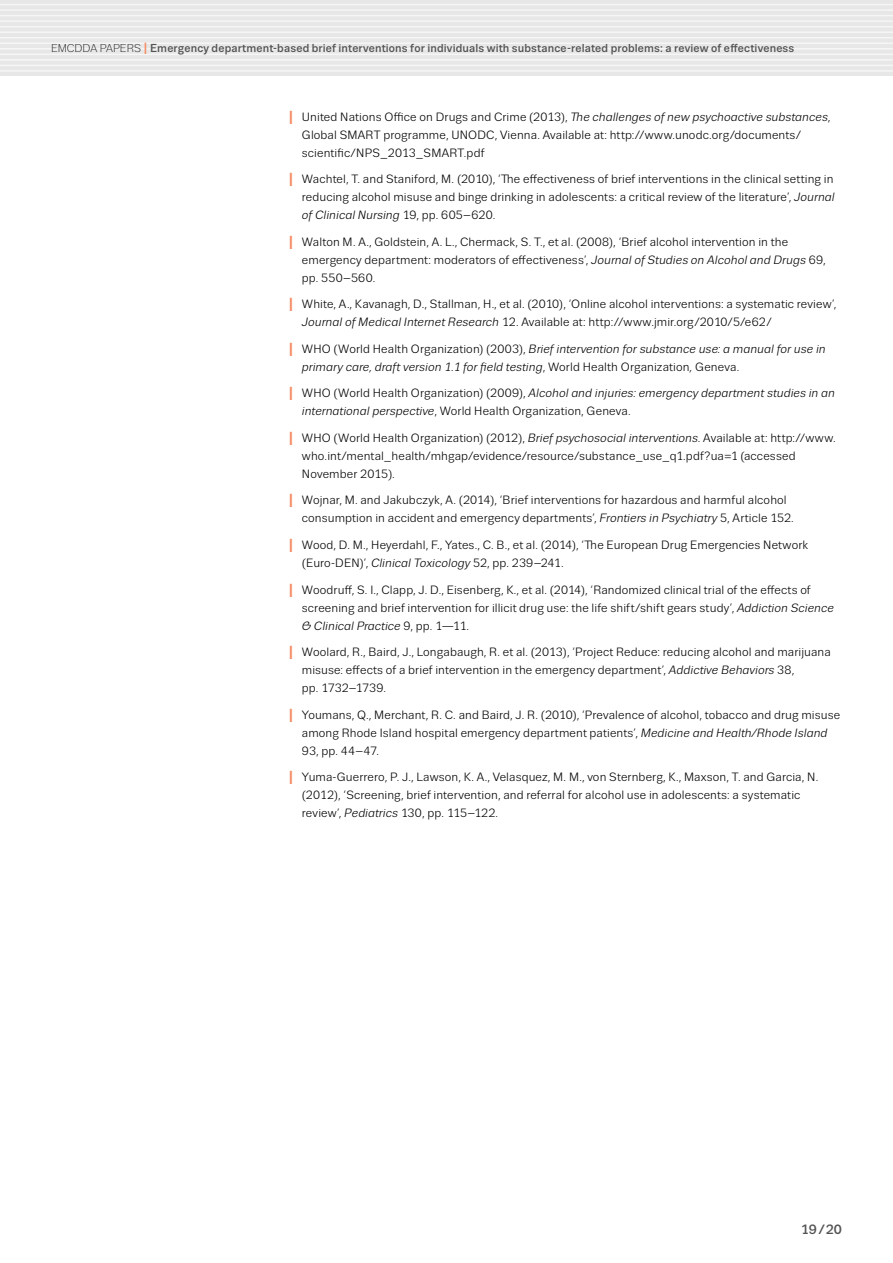
<style>
.page{position:relative;width:893px;height:1263px;background:#fff}
.page>*{position:absolute;margin:0;border:0;box-sizing:border-box;transform-origin:0 0}
.t1{font:500 13.5px "Trivia Sans";color:#535353}
.References{font:12px/18px "Trivia Sans";letter-spacing:.01em;color:#000}
.References-2{font:italic 12px/18px "Trivia Sans";letter-spacing:.005em;color:#000}
.t2{font:500 11.55px "Trivia Sans";letter-spacing:.01em;color:#535353}
.s1{font-weight:300;font-size:11.25px;color:#000}
.s2{font-size:16.2px;color:#f58a62}
.s3{font-weight:700;font-size:18.9px;color:#f58a62}
.s4{font-style:italic}
.s5{font-weight:700;font-style:normal;font-size:18.9px;color:#f58a62}
.s6{font-style:normal}
</style>
<div class="page">
<div style="left:0;top:0;width:893px;height:76px;background:#e7e7e7"></div>
<hr style="left:0;top:4px;width:893px;height:1px;background:#f6f6f6">
<hr style="left:0;top:9px;width:893px;height:2px;background:#f6f6f6">
<hr style="left:0;top:15px;width:893px;height:1px;background:#f6f6f6">
<hr style="left:0;top:20px;width:893px;height:2px;background:#f6f6f6">
<hr style="left:0;top:26px;width:893px;height:1px;background:#f6f6f6">
<hr style="left:0;top:31px;width:893px;height:2px;background:#f6f6f6">
<hr style="left:0;top:37px;width:893px;height:1px;background:#f6f6f6">
<hr style="left:0;top:43px;width:893px;height:1px;background:#f6f6f6">
<hr style="left:0;top:48px;width:893px;height:2px;background:#f6f6f6">
<hr style="left:0;top:54px;width:893px;height:1px;background:#f6f6f6">
<hr style="left:0;top:59px;width:893px;height:2px;background:#f6f6f6">
<hr style="left:0;top:65px;width:893px;height:1px;background:#f6f6f6">
<hr style="left:0;top:70px;width:893px;height:2px;background:#f6f6f6">
<p class="t2" style="left:51px;top:42px;width:745px"><span class="s1">EMCDDA PAPERS</span> <span class="s2">I</span> Emergency department-based brief interventions for individuals with substance-related problems: a review of effectiveness</p>
<p class="References" style="left:302px;top:108px;width:530px;text-indent:-13px"><span class="s3">I</span> United Nations Office on Drugs and Crime (2013), <span class="s4">The challenges of new psychoactive substances</span>,<br>Global SMART programme, UNODC, Vienna. Available at: http://www.unodc.org/documents/ scientific/NPS_2013_SMART.pdf</p>
<p class="References" style="left:302px;top:171px;width:534px;text-align:justify;text-indent:-13px"><span class="s3">I</span> Wachtel, T. and Staniford, M. (2010), ‘The effectiveness of brief interventions in the clinical setting in reducing alcohol misuse and binge drinking in adolescents: a critical review of the literature’, <span class="s4">Journal of Clinical Nursing</span> 19, pp. 605–620.</p>
<p class="References" style="left:302px;top:233px;width:525px;text-indent:-13px"><span class="s3">I</span> Walton M. A., Goldstein, A. L., Chermack, S. T., et al. (2008), ‘Brief alcohol intervention in the emergency department: moderators of effectiveness’, <span class="s4">Journal of Studies on Alcohol and Drugs</span> 69, pp. 550–560.</p>
<p class="References" style="left:302px;top:296px;width:536px;text-indent:-13px"><span class="s3">I</span> White, A., Kavanagh, D., Stallman, H., et al. (2010), ‘Online alcohol interventions: a systematic review’,<br><span class="s4">Journal of Medical Internet Research</span> 12. Available at: http://www.jmir.org/2010/5/e62/</p>
<p class="References-2" style="left:302px;top:340px;width:525px;text-indent:-13px"><span class="s5">I</span> <span class="s6">WHO (World Health Organization) (2003),</span> Brief intervention for substance use: a manual for use in primary care, draft version 1.1 for field testing<span class="s6">, World Health Organization</span>, <span class="s6">Geneva.</span></p>
<p class="References-2" style="left:302px;top:385px;width:535px;text-indent:-13px"><span class="s5">I</span> <span class="s6">WHO (World Health Organization) (2009),</span> Alcohol and injuries: emergency department studies in an international perspective<span class="s6">, World Health Organization, Geneva.</span></p>
<p class="References" style="left:302px;top:429px;width:535px;text-indent:-13px"><span class="s3">I</span> WHO (World Health Organization) (2012), <span class="s4">Brief psychosocial interventions</span>. Available at: http://www. who.int/mental_health/mhgap/evidence/resource/substance_use_q1.pdf?ua=1 (accessed<br>November 2015).</p>
<p class="References" style="left:302px;top:492px;width:493px;text-indent:-13px"><span class="s3">I</span> Wojnar, M. and Jakubczyk, A. (2014), ‘Brief interventions for hazardous and harmful alcohol consumption in accident and emergency departments’, <span class="s4">Frontiers in Psychiatry</span> 5, Article 152.</p>
<p class="References" style="left:302px;top:536px;width:508px;text-indent:-13px"><span class="s3">I</span> Wood, D. M., Heyerdahl, F., Yates., C. B., et al. (2014), ‘The European Drug Emergencies Network (Euro-DEN)’, <span class="s4">Clinical Toxicology</span> 52, pp. 239–241.</p>
<p class="References" style="left:302px;top:581px;width:533px;text-indent:-13px"><span class="s3">I</span> Woodruff, S. I., Clapp, J. D., Eisenberg, K., et al. (2014), ‘Randomized clinical trial of the effects of screening and brief intervention for illicit drug use: the life shift/shift gears study’, <span class="s4">Addiction Science &amp; Clinical Practice</span> 9, pp. 1—11.</p>
<p class="References" style="left:302px;top:643px;width:530px;text-indent:-13px"><span class="s3">I</span> Woolard, R., Baird, J., Longabaugh, R. et al. (2013), ‘Project Reduce: reducing alcohol and marijuana misuse: effects of a brief intervention in the emergency department’, <span class="s4">Addictive Behaviors</span> 38,<br>pp. 1732–1739.</p>
<p class="References" style="left:302px;top:706px;width:540px;text-indent:-13px"><span class="s3">I</span> Youmans, Q., Merchant, R. C. and Baird, J. R. (2010), ‘Prevalence of alcohol, tobacco and drug misuse among Rhode Island hospital emergency department patients’, <span class="s4">Medicine and Health/Rhode Island<br></span>93, pp. 44–47.</p>
<p class="References" style="left:302px;top:768px;width:518px;text-indent:-13px"><span class="s3">I</span> Yuma-Guerrero, P. J., Lawson, K. A., Velasquez, M. M., von Sternberg, K., Maxson, T. and Garcia, N. (2012), ‘Screening, brief intervention, and referral for alcohol use in adolescents: a systematic review’, <span class="s4">Pediatrics</span> 130, pp. 115–122.</p>
<p class="t1" style="left:801px;top:1222px;width:43px">19/20</p>
</div>
